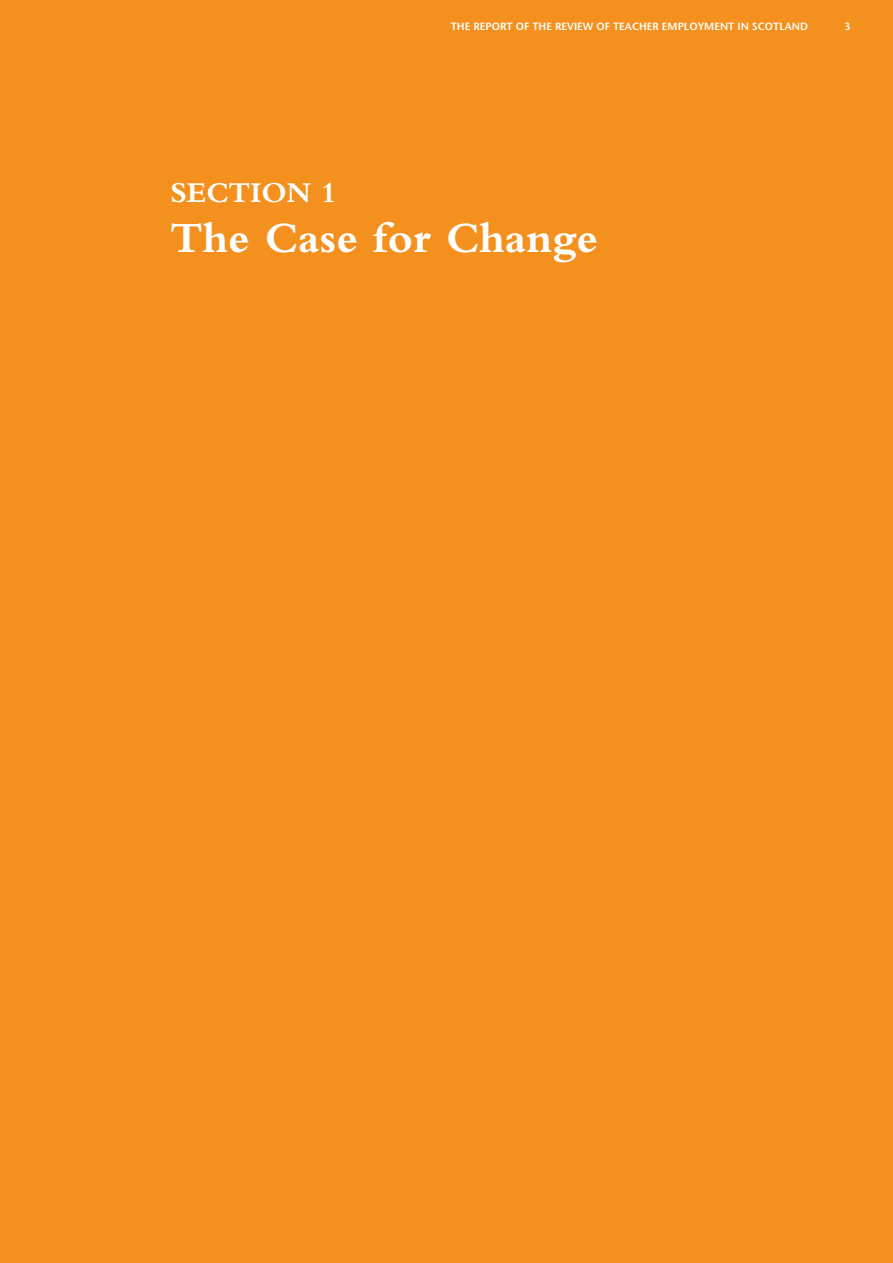
<style>
.page{position:relative;width:893px;height:1263px;background:#f4901d}
.page>*{position:absolute;margin:0;border:0;box-sizing:border-box;transform-origin:0 0}
.Page_Headline{font:700 45px "Bembo";color:#fff}
.Page_Headline-2{font:700 30px "Bembo";color:#fff}
.t1{font:600 10.5px "Stone Sans";color:#fff}
</style>
<div class="page">
<p class="t1" style="left:451px;top:19px;width:359px">THE REPORT OF THE REVIEW OF TEACHER EMPLOYMENT IN SCOTLAND</p>
<p class="t1" style="left:844px;top:19px;width:8px">3</p>
<p class="Page_Headline-2" style="left:170px;top:175px;width:167px">SECTION 1</p>
<p class="Page_Headline" style="left:170px;top:212px;width:429px">The Case for Change</p>
</div>
